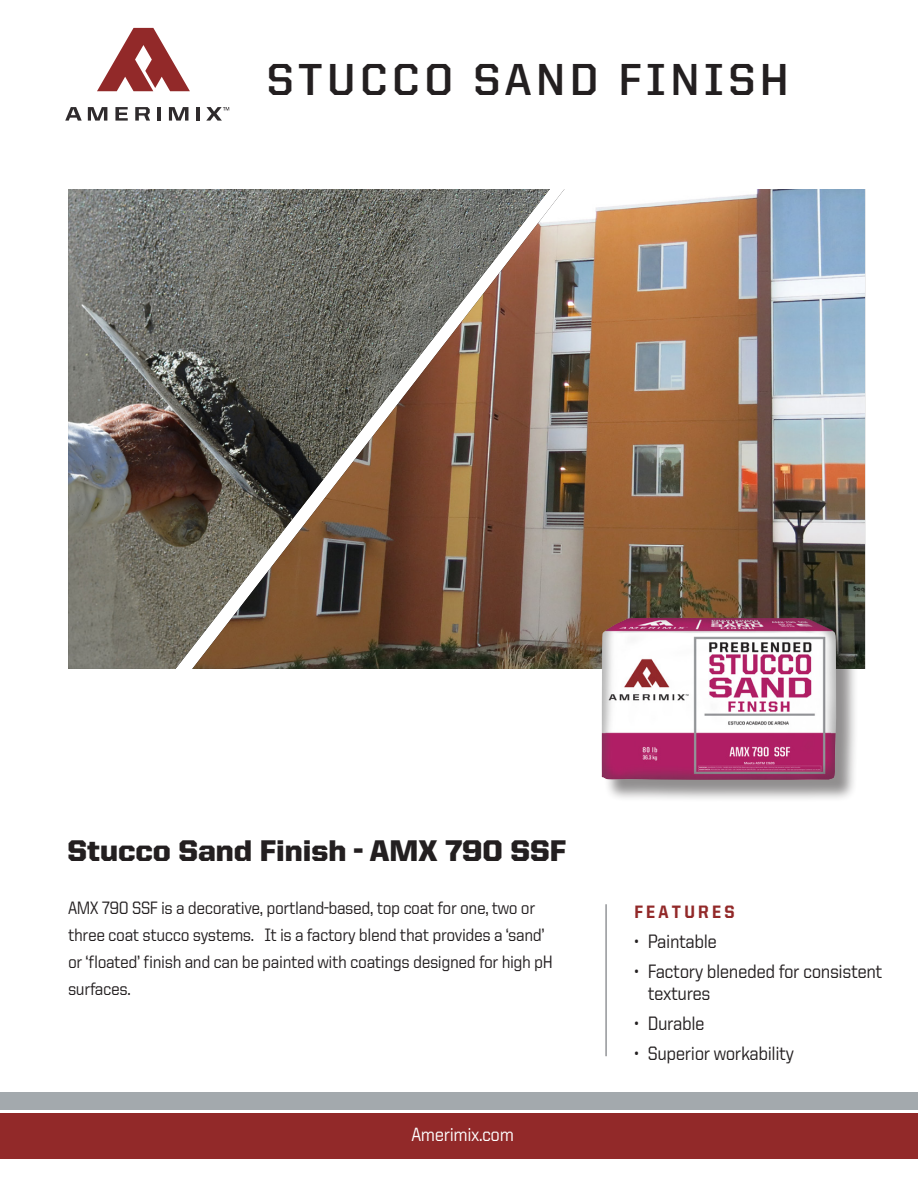
<style>
.page{position:relative;width:918px;height:1188px;background:#fff}
.page>*{position:absolute;margin:0;border:0;box-sizing:border-box;transform-origin:0 0}
.t1{font:700 45px "United Sans Reg";letter-spacing:.1em;color:#231f20}
.t2{font:900 30px "United Sans Reg";color:#231f20}
.United_Sans_Bullets{font:500 19.5px "United Sans Reg";letter-spacing:-.025em;color:#231f20;scale:.9 1}
.United_Sans_Bullets-2{font:500 19.2px "United Sans Reg";letter-spacing:-.025em;color:#fff;scale:.9 1}
.t3{font:500 18px/27px "United Sans Reg";letter-spacing:-.025em;color:#231f20;scale:.9 1}
.United_Sans_Bullets-3{font:800 18px "United Sans Reg";letter-spacing:.2em;color:#922929;scale:.9 1}
</style>
<div class="page">
<img style="left:550px;top:189px;width:315px;height:480px">
<img style="left:68px;top:189px;width:482px;height:480px">
<svg style="left:65px;top:107px;width:17px;height:14px"></svg>
<svg style="left:88px;top:107px;width:19px;height:14px"></svg>
<svg style="left:115px;top:107px;width:13px;height:14px"></svg>
<svg style="left:135px;top:107px;width:15px;height:14px"></svg>
<svg style="left:169px;top:107px;width:19px;height:14px"></svg>
<hr style="left:157px;top:107px;width:4px;height:14px;background:#2f2b2d">
<hr style="left:197px;top:107px;width:3px;height:14px;background:#2f2b2d">
<svg style="left:97px;top:28px;width:93px;height:63px"></svg>
<svg style="left:206px;top:107px;width:23px;height:14px"></svg>
<div style="left:604px;top:620px;width:255px;height:183px;background:#231f20;opacity:.5"></div>
<img style="left:601px;top:618px;width:235px;height:162px">
<div style="left:0;top:1113px;width:918px;height:46px;background:#922929"></div>
<div style="left:0;top:1092px;width:918px;height:17px;background:#a3a9ad"></div>
<hr style="left:605px;top:904px;width:2px;height:152px;background:#939598">
<p class="t1" style="left:267px;top:55px;width:524px">STUCCO SAND FINISH</p>
<p class="t2" style="left:68px;top:834px;width:500px">Stucco Sand Finish - AMX 790 SSF</p>
<p class="t3" style="left:68px;top:894px;width:540px">AMX 790 SSF is a decorative, portland-based, top coat for one, two or three coat stucco systems. It is a factory blend that provides a ‘sand’ or ‘floated’ finish and can be painted with coatings designed for high pH surfaces.</p>
<p class="United_Sans_Bullets-3" style="left:634px;top:902px;width:113px">FEATURES</p>
<p class="United_Sans_Bullets" style="left:634px;top:931px;width:93px">• Paintable</p>
<p class="United_Sans_Bullets" style="left:634px;top:961px;width:277px">• Factory bleneded for consistent</p>
<p class="United_Sans_Bullets" style="left:648px;top:983px;width:71px">textures</p>
<p class="United_Sans_Bullets" style="left:634px;top:1013px;width:80px">• Durable</p>
<p class="United_Sans_Bullets" style="left:634px;top:1043px;width:179px">• Superior workability</p>
<p class="United_Sans_Bullets-2" style="left:412px;top:1124px;width:115px">Amerimix.com</p>
</div>
